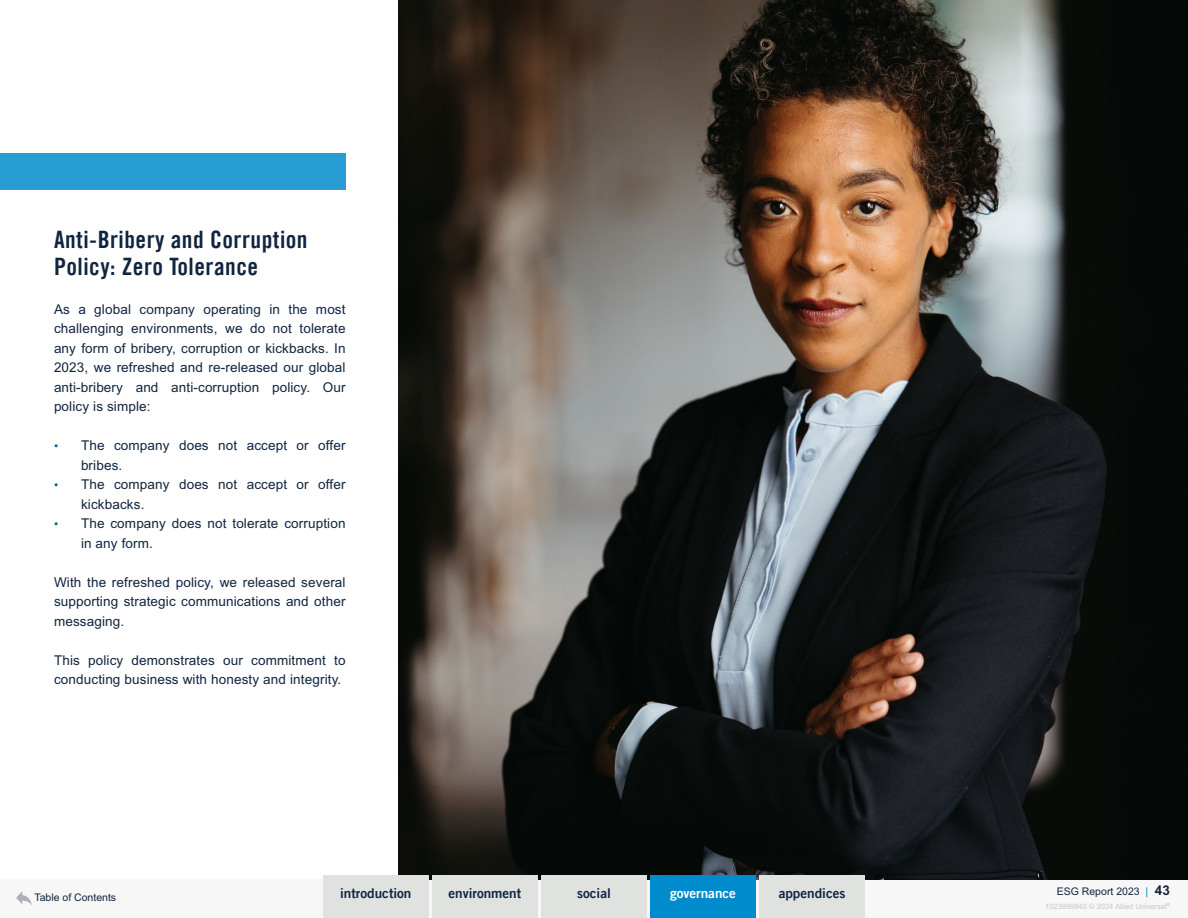
<style>
.page{position:relative;width:1188px;height:918px;background:#fff}
.page>*{position:absolute;margin:0;border:0;box-sizing:border-box;transform-origin:0 0}
.t1{font:24px/27px "Trade Gothic LT Pro Bd Cn 20";letter-spacing:.02em;color:#10253f}
.t2{font:13.5px/19.5px "Arial MT Std";letter-spacing:.01em;color:#10253f}
.t3{font:13.5px "Trade Gothic LT Pro Bd 2";color:#10253f}
.t4{font:13.5px "Trade Gothic LT Pro Bd 2";color:#fff}
.t5{font:10.5px "Arial MT Std";color:#10253f}
.t6{font:7.5px "Arial MT Std";color:#c3c8cf}
.s1{font-size:12px;color:#005f90}
.s2{color:#008ccc}
.s3{font-weight:700;font-size:13.5px}
</style>
<div class="page">
<div style="left:0;top:879px;width:1188px;height:39px;background:#f7f7f7"></div>
<svg style="left:16px;top:891px;width:16px;height:14px"></svg>
<img style="left:399px;top:0;width:789px;height:879px">
<div style="left:0;top:154px;width:346px;height:36px;background:#279dd3"></div>
<div style="left:323px;top:875px;width:106px;height:43px;background:#e0e2e0"></div>
<div style="left:432px;top:875px;width:106px;height:43px;background:#e0e2e0"></div>
<div style="left:541px;top:875px;width:106px;height:43px;background:#e0e2e0"></div>
<div style="left:650px;top:875px;width:106px;height:43px;background:#008ccc"></div>
<div style="left:759px;top:875px;width:106px;height:43px;background:#e0e2e0"></div>
<h1 class="t1" style="left:54px;top:225px;width:255px">Anti-Bribery and Corruption<br>Policy: Zero Tolerance</h1>
<p class="t2" style="left:54px;top:299px;width:293px;text-align:justify">As a global company operating in the most challenging environments, we do not tolerate any form of bribery, corruption or kickbacks. In 2023, we refreshed and re-released our global anti-bribery and anti-corruption policy. Our policy is simple:</p>
<p class="t2" style="left:81px;top:436px;width:266px;text-indent:-27px"><span class="s1">•</span> The company does not accept or offer bribes.</p>
<p class="t2" style="left:81px;top:475px;width:266px;text-indent:-27px"><span class="s1">•</span> The company does not accept or offer kickbacks.</p>
<p class="t2" style="left:81px;top:514px;width:266px;text-indent:-27px"><span class="s1">•</span> The company does not tolerate corruption in any form.</p>
<p class="t2" style="left:54px;top:572px;width:293px;text-align:justify">With the refreshed policy, we released several supporting strategic communications and other messaging.</p>
<p class="t2" style="left:54px;top:650px;width:293px">This policy demonstrates our commitment to conducting business with honesty and integrity.</p>
<p class="t5" style="left:34px;top:891px;width:83px">Table of Contents</p>
<p class="t3" style="left:340px;top:885px;width:73px">introduction</p>
<p class="t3" style="left:449px;top:885px;width:74px">environment</p>
<p class="t3" style="left:577px;top:885px;width:35px">social</p>
<p class="t4" style="left:670px;top:885px;width:68px">governance</p>
<p class="t3" style="left:779px;top:885px;width:68px">appendices</p>
<p class="t5" style="left:1057px;top:885px;width:115px">ESG Report 2023 <span class="s2">|</span> <span class="s3">43</span></p>
<p class="t6" style="left:1045px;top:902px;width:126px">1023999840 © 2024 Allied Universal<sup>®</sup></p>
</div>
